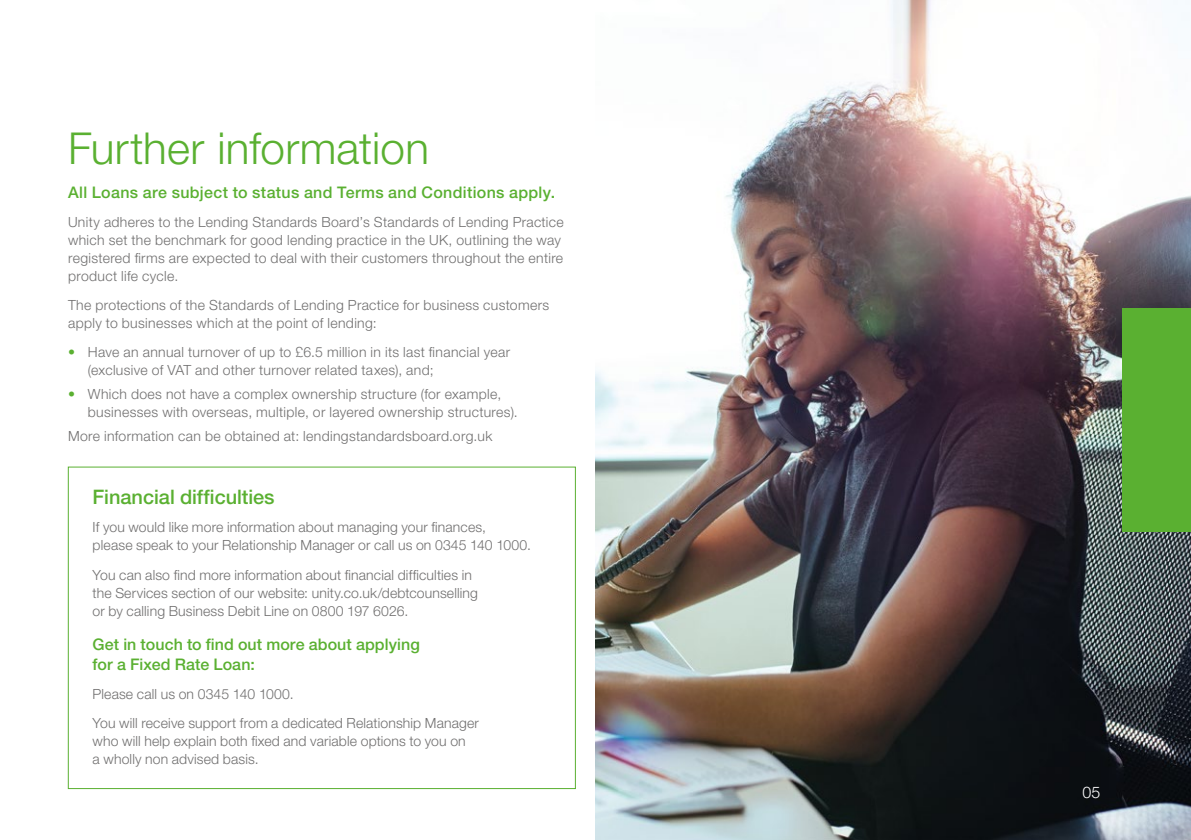
<style>
.page{position:relative;width:1191px;height:840px;background:#fff}
.page>*{position:absolute;margin:0;border:0;box-sizing:border-box;transform-origin:0 0}
.t1{font:300 44px "Helvetica Neue LT Std";letter-spacing:.005em;color:#5ab031}
.t2{font:500 20px "Helvetica Neue LT Std";letter-spacing:-.005em;color:#5ab031}
.t3{font:500 16px/20px "Helvetica Neue LT Std";letter-spacing:.015em;color:#5ab031}
.t4{font:300 16px "Helvetica Neue LT Std";color:#fff}
.t5{font:300 14px/18px "Helvetica Neue LT Std";letter-spacing:.015em;color:#706f6f}
.s1{color:#5ab031}
</style>
<div class="page">
<img style="left:595px;top:0;width:596px;height:839px">
<div style="left:1123px;top:308px;width:68px;height:223px;background:#5ab031"></div>
<h1 class="t1" style="left:68px;top:121px;width:362px">Further information</h1>
<p class="t3" style="left:68px;top:182px;width:488px">All Loans are subject to status and Terms and Conditions apply.</p>
<p class="t5" style="left:68px;top:212px;width:497px">Unity adheres to the Lending Standards Board’s Standards of Lending Practice which set the benchmark for good lending practice in the UK, outlining the way registered firms are expected to deal with their customers throughout the entire product life cycle.</p>
<p class="t5" style="left:68px;top:295px;width:483px">The protections of the Standards of Lending Practice for business customers apply to businesses which at the point of lending:</p>
<p class="t5" style="left:88px;top:343px;width:424px;text-indent:-20px"><span class="s1">•</span> Have an annual turnover of up to £6.5 million in its last financial year (exclusive of VAT and other turnover related taxes), and;</p>
<p class="t5" style="left:88px;top:384px;width:431px;text-indent:-20px"><span class="s1">•</span> Which does not have a complex ownership structure (for example, businesses with overseas, multiple, or layered ownership structures).</p>
<p class="t5" style="left:68px;top:426px;width:426px">More information can be obtained at: lendingstandardsboard.org.uk</p>
<h2 class="t2" style="left:93px;top:484px;width:184px">Financial difficulties</h2>
<p class="t5" style="left:93px;top:517px;width:440px">If you would like more information about managing your finances,<br>please speak to your Relationship Manager or call us on 0345 140 1000.</p>
<p class="t5" style="left:93px;top:565px;width:387px">You can also find more information about financial difficulties in the Services section of our website: unity.co.uk/debtcounselling or by calling Business Debit Line on 0800 197 6026.</p>
<p class="t3" style="left:93px;top:634px;width:329px">Get in touch to find out more about applying for a Fixed Rate Loan:</p>
<p class="t5" style="left:93px;top:678px;width:388px;line-height:29.4px">Please call us on 0345 140 1000.<br>You will receive support from a dedicated Relationship Manager</p>
<p class="t5" style="left:93px;top:731px;width:375px">who will help explain both fixed and variable options to you on a wholly non advised basis.</p>
<p class="t4" style="left:1082px;top:781px;width:19px">05</p>
</div>
